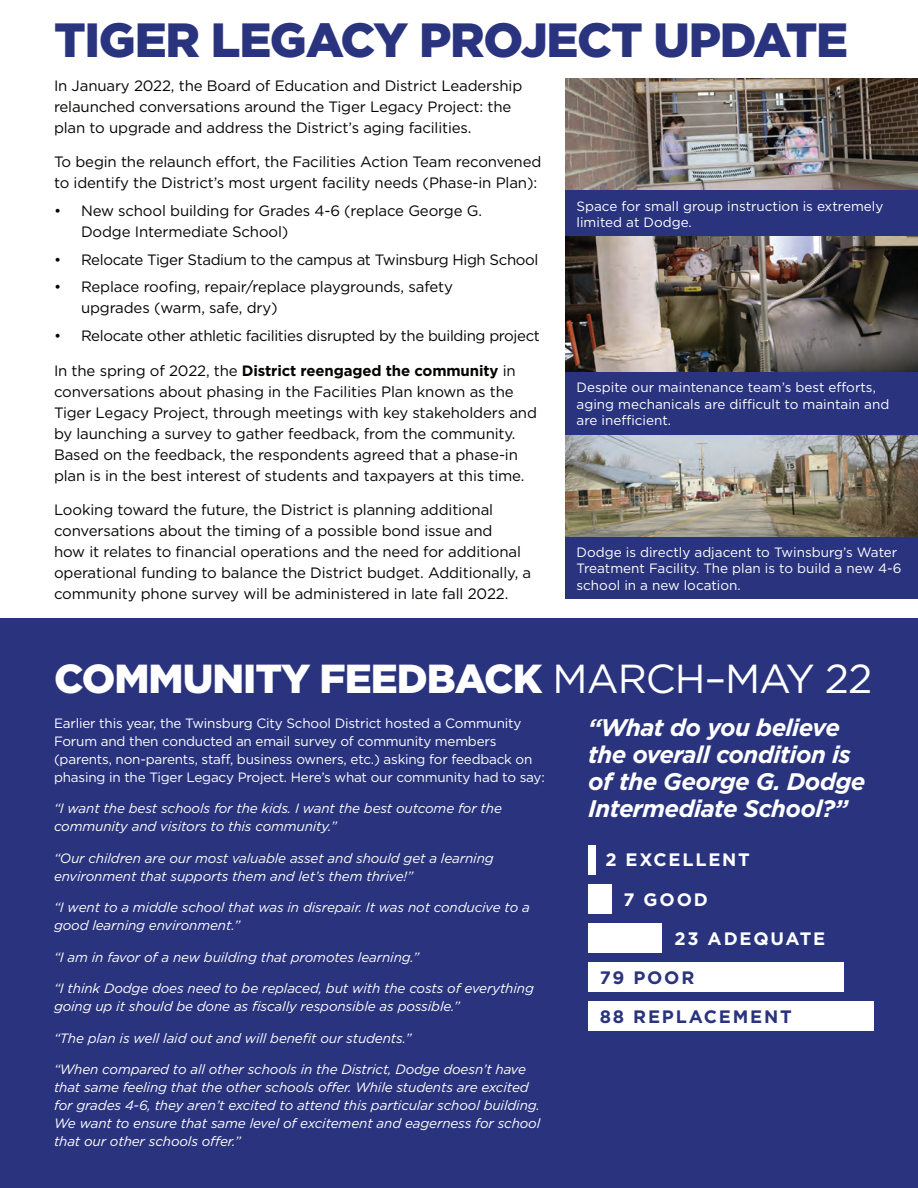
<style>
.page{position:relative;width:918px;height:1188px;background:#fff}
.page>*{position:absolute;margin:0;border:0;box-sizing:border-box;transform-origin:0 0}
.t1{font:900 48px "Gotham";letter-spacing:-.025em;color:#2a347e}
.t2{font:900 40.5px "Gotham";letter-spacing:-.025em;color:#fff}
.t3{font:italic 700 24px/27px "Gotham";letter-spacing:-.025em;color:#fff}
.t4{font:700 18px "Gotham";letter-spacing:.1em;color:#fff}
.t5{font:700 18px "Gotham";letter-spacing:.1em;color:#2a347e}
.t6{font:15px/21px "Gotham";letter-spacing:-.01em;color:#040503}
.t7{font:italic 13.5px/18px "Gotham";letter-spacing:-.01em;color:#fff}
.t8{font:13.5px/16.5px "Gotham";letter-spacing:-.015em;color:#fff}
.s1{font-weight:700}
.s2{font-weight:400}
</style>
<div class="page">
<img style="left:566px;top:236px;width:352px;height:136px">
<div style="left:566px;top:537px;width:352px;height:62px;background:#2a347e"></div>
<img style="left:566px;top:434px;width:352px;height:103px">
<div style="left:0;top:619px;width:918px;height:569px;background:#2a347e"></div>
<div style="left:588px;top:846px;width:8px;height:29px;background:#fff"></div>
<div style="left:588px;top:884px;width:23px;height:30px;background:#fff"></div>
<div style="left:588px;top:923px;width:73px;height:29px;background:#fff"></div>
<div style="left:588px;top:962px;width:256px;height:29px;background:#fff"></div>
<div style="left:588px;top:1001px;width:285px;height:29px;background:#fff"></div>
<img style="left:566px;top:79px;width:352px;height:112px">
<div style="left:566px;top:191px;width:352px;height:45px;background:#2a347e"></div>
<div style="left:566px;top:372px;width:352px;height:62px;background:#2a347e"></div>
<p class="t1" style="left:54px;top:7px;width:796px">TIGER LEGACY PROJECT UPDATE</p>
<p class="t6" style="left:54px;top:75px;width:470px">In January 2022, the Board of Education and District Leadership relaunched conversations around the Tiger Legacy Project: the plan to upgrade and address the District’s aging facilities.</p>
<p class="t6" style="left:54px;top:151px;width:489px">To begin the relaunch effort, the Facilities Action Team reconvened to identify the District’s most urgent facility needs (Phase-in Plan):</p>
<p class="t6" style="left:81px;top:200px;width:403px;text-indent:-27px">• New school building for Grades 4-6 (replace George G.<br>Dodge Intermediate School)</p>
<p class="t6" style="left:54px;top:249px;width:486px">• Relocate Tiger Stadium to the campus at Twinsburg High School</p>
<p class="t6" style="left:81px;top:276px;width:374px;text-indent:-27px">• Replace roofing, repair/replace playgrounds, safety upgrades (warm, safe, dry)</p>
<p class="t6" style="left:54px;top:325px;width:487px">• Relocate other athletic facilities disrupted by the building project</p>
<p class="t6" style="left:54px;top:360px;width:484px">In the spring of 2022, the <span class="s1">District reengaged the community</span> in conversations about phasing in the Facilities Plan known as the Tiger Legacy Project, through meetings with key stakeholders and by launching a survey to gather feedback, from the community.<br>Based on the feedback, the respondents agreed that a phase-in plan is in the best interest of students and taxpayers at this time.</p>
<p class="t6" style="left:54px;top:499px;width:479px">Looking toward the future, the District is planning additional conversations about the timing of a possible bond issue and<br>how it relates to financial operations and the need for additional operational funding to balance the District budget. Additionally, a community phone survey will be administered in late fall 2022.</p>
<p class="t8" style="left:577px;top:197px;width:308px">Space for small group instruction is extremely limited at Dodge.</p>
<p class="t8" style="left:577px;top:379px;width:314px">Despite our maintenance team’s best efforts, aging mechanicals are difficult to maintain and are inefficient.</p>
<p class="t8" style="left:577px;top:544px;width:326px">Dodge is directly adjacent to Twinsburg’s Water<br>Treatment Facility. The plan is to build a new 4-6 school in a new location.</p>
<p class="t2" style="left:54px;top:651px;width:820px">COMMUNITY FEEDBACK <span class="s2">MARCH–MAY 22</span></p>
<p class="t8" style="left:54px;top:714px;width:492px;line-height:18px">Earlier this year, the Twinsburg City School District hosted a Community Forum and then conducted an email survey of community members (parents, non-parents, staff, business owners, etc.) asking for feedback on phasing in the Tiger Legacy Project. Here’s what our community had to say:</p>
<p class="t7" style="left:54px;top:799px;width:449px">“I want the best schools for the kids. I want the best outcome for the community and visitors to this community.”</p>
<p class="t7" style="left:54px;top:849px;width:441px">“Our children are our most valuable asset and should get a learning environment that supports them and let’s them thrive!”</p>
<p class="t7" style="left:54px;top:898px;width:477px">“I went to a middle school that was in disrepair. It was not conducive to a good learning environment.”</p>
<p class="t7" style="left:54px;top:948px;width:367px">“I am in favor of a new building that promotes learning.”</p>
<p class="t7" style="left:54px;top:979px;width:481px">“I think Dodge does need to be replaced, but with the costs of everything going up it should be done as fiscally responsible as possible.”</p>
<p class="t7" style="left:54px;top:1029px;width:359px">“The plan is well laid out and will benefit our students.”</p>
<p class="t7" style="left:54px;top:1060px;width:488px">“When compared to all other schools in the District, Dodge doesn’t have that same feeling that the other schools offer. While students are excited for grades 4-6, they aren’t excited to attend this particular school building.<br>We want to ensure that same level of excitement and eagerness for school that our other schools offer.”</p>
<p class="t3" style="left:588px;top:714px;width:279px">“What do you believe the overall condition is of the George G. Dodge<br>Intermediate School?”</p>
<p class="t4" style="left:605px;top:848px;width:146px">2 EXCELLENT</p>
<p class="t4" style="left:624px;top:887px;width:86px">7 GOOD</p>
<p class="t4" style="left:674px;top:927px;width:152px">23 ADEQUATE</p>
<p class="t5" style="left:600px;top:966px;width:96px">79 POOR</p>
<p class="t5" style="left:600px;top:1005px;width:194px">88 REPLACEMENT</p>
</div>
